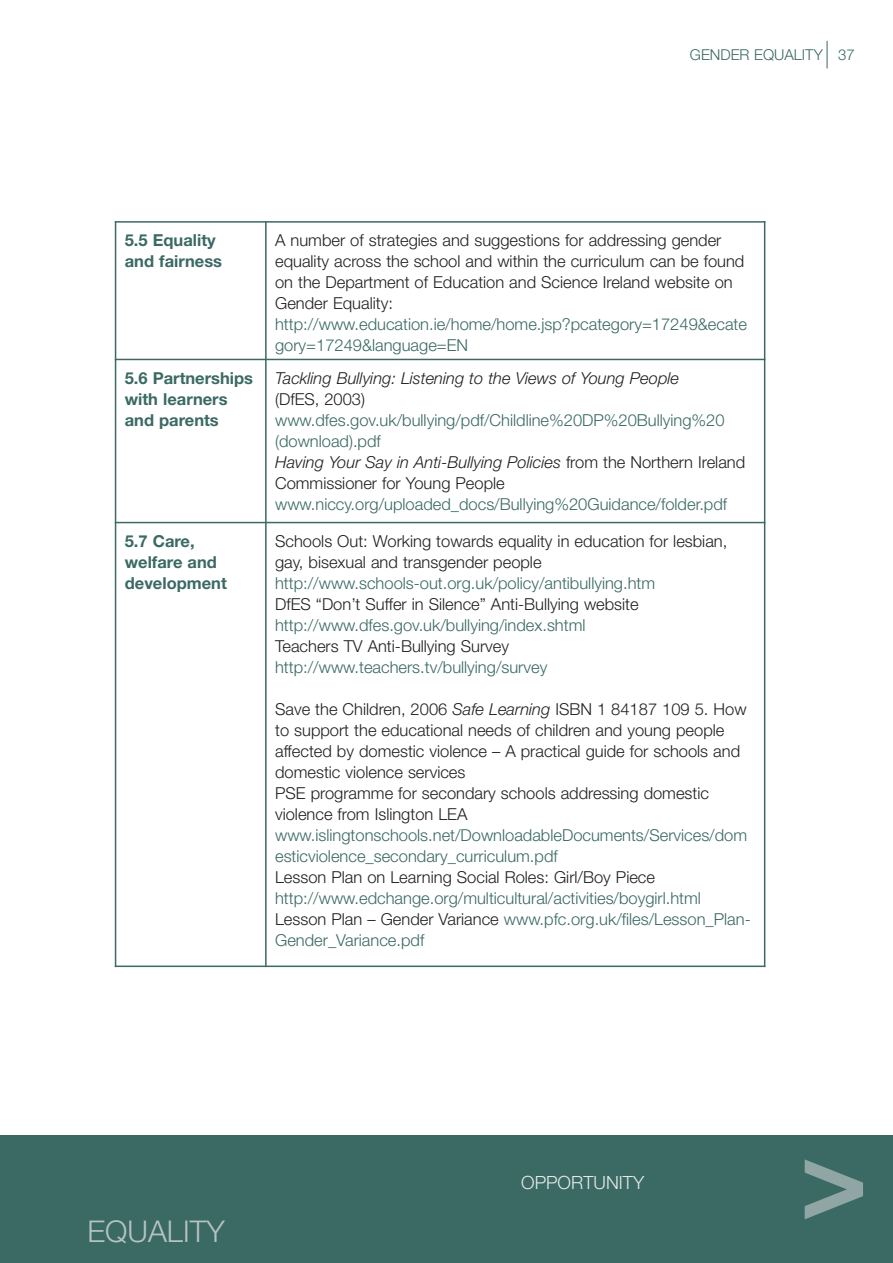
<style>
.page{position:relative;width:893px;height:1263px;background:#fff}
.page>*{position:absolute;margin:0;border:0;box-sizing:border-box;transform-origin:0 0}
.t1{font:700 114.9px "Helvetica Neue";color:#8fa6a4}
.t2{font:300 30px "Helvetica Neue";color:#b4c3c3}
.t3{font:300 18.3px "Helvetica Neue";color:#e2eae9}
.t4{font:300 16.5px/21px "Helvetica Neue";color:#3b6964}
.t5{font:300 16.5px/21px "Helvetica Neue";color:#231f20}
.t6{font:700 16.5px/21px "Helvetica Neue";color:#3b6964}
.t7{font:italic 300 16.5px "Helvetica Neue";color:#231f20}
.t8{font:300 15px "Helvetica Neue";color:#3b6964}
.s1{font-style:italic;color:#231f20}
.s2{color:#231f20}
.s3{font-style:italic}
</style>
<div class="page">
<div style="left:0;top:1135px;width:893px;height:128px;background:#3b6964"></div>
<svg style="left:827px;top:41px;width:1px;height:27px"></svg>
<hr style="left:115px;top:221px;width:1px;height:746px;background:#3b6964">
<hr style="left:265px;top:221px;width:2px;height:746px;background:#3b6964">
<hr style="left:764px;top:221px;width:1px;height:746px;background:#3b6964">
<hr style="left:115px;top:221px;width:650px;height:2px;background:#3b6964">
<hr style="left:115px;top:359px;width:650px;height:1px;background:#3b6964">
<hr style="left:115px;top:522px;width:650px;height:1px;background:#3b6964">
<hr style="left:115px;top:965px;width:650px;height:2px;background:#3b6964">
<p class="t8" style="left:690px;top:49px;width:166px">GENDER EQUALITY 37</p>
<p class="t6" style="left:125px;top:231px;width:99px">5.5 Equality and fairness</p>
<p class="t5" style="left:275px;top:232px;width:471px">A number of strategies and suggestions for addressing gender equality across the school and within the curriculum can be found on the Department of Education and Science Ireland website on Gender Equality:</p>
<p class="t4" style="left:275px;top:316px;width:473px">http://www.education.ie/home/home.jsp?pcategory=17249&amp;ecate gory=17249&amp;language=EN</p>
<p class="t6" style="left:125px;top:369px;width:130px">5.6 Partnerships with learners and parents</p>
<p class="t7" style="left:275px;top:372px;width:405px">Tackling Bullying: Listening to the Views of Young People</p>
<p class="t5" style="left:275px;top:390px;width:92px">(DfES, 2003)</p>
<p class="t4" style="left:275px;top:411px;width:472px">www.dfes.gov.uk/bullying/pdf/Childline%20DP%20Bullying%20 (download).pdf<br><span class="s1">Having Your Say in Anti-Bullying Policies</span> <span class="s2">from the Northern Ireland Commissioner for Young People</span></p>
<p class="t4" style="left:275px;top:495px;width:454px">www.niccy.org/uploaded_docs/Bullying%20Guidance/folder.pdf</p>
<p class="t6" style="left:125px;top:532px;width:104px">5.7 Care, welfare and development</p>
<p class="t5" style="left:275px;top:532px;width:454px">Schools Out: Working towards equality in education for lesbian, gay, bisexual and transgender people</p>
<p class="t4" style="left:275px;top:574px;width:382px">http://www.schools-out.org.uk/policy/antibullying.htm</p>
<p class="t5" style="left:275px;top:595px;width:365px">DfES “Don’t Suffer in Silence” Anti-Bullying website</p>
<p class="t4" style="left:275px;top:616px;width:312px">http://www.dfes.gov.uk/bullying/index.shtml</p>
<p class="t5" style="left:275px;top:637px;width:235px">Teachers TV Anti-Bullying Survey</p>
<p class="t4" style="left:275px;top:658px;width:274px">http://www.teachers.tv/bullying/survey</p>
<p class="t5" style="left:275px;top:700px;width:473px">Save the Children, 2006 <span class="s3">Safe Learning</span> ISBN 1 84187 109 5. How to support the educational needs of children and young people affected by domestic violence – A practical guide for schools and domestic violence services<br>PSE programme for secondary schools addressing domestic violence from Islington LEA</p>
<p class="t4" style="left:275px;top:826px;width:474px">www.islingtonschools.net/DownloadableDocuments/Services/dom esticviolence_secondary_curriculum.pdf</p>
<p class="t5" style="left:275px;top:868px;width:381px">Lesson Plan on Learning Social Roles: Girl/Boy Piece</p>
<p class="t4" style="left:275px;top:889px;width:477px">http://www.edchange.org/multicultural/activities/boygirl.html<br><span class="s2">Lesson Plan – Gender Variance</span> www.pfc.org.uk/files/Lesson_Plan-<br>Gender_Variance.pdf</p>
<h2 class="t2" style="left:87px;top:1220px;width:139px">EQUALITY</h2>
<p class="t3" style="left:521px;top:1175px;width:125px">OPPORTUNITY</p>
<h1 class="t1" style="left:799px;top:1136px;width:70px">&gt;</h1>
</div>
